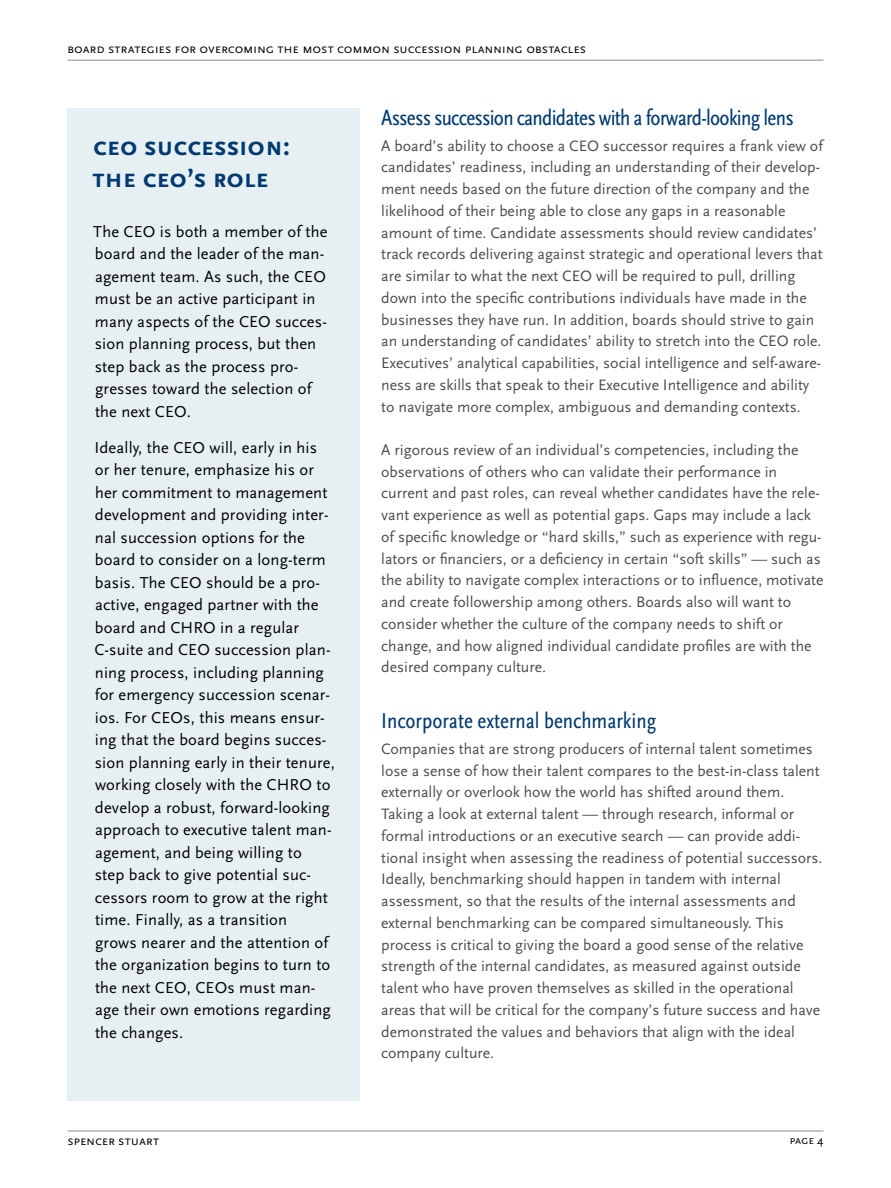
<style>
.page{position:relative;width:891px;height:1188px;background:#fff}
.page>*{position:absolute;margin:0;border:0;box-sizing:border-box;transform-origin:0 0}
.t1{font:700 27px/32.4px "Scala Sans Pro";color:#003a70}
.t2{font:condensed 22.5px "Scala Sans Pro";letter-spacing:-.03em;color:#003a70}
.t3{font:condensed 22.5px "Scala Sans Pro";color:#003a70}
.t4{font:16.5px/22.5px "Scala Sans Pro";letter-spacing:.01em;color:#000}
.t5{font:15.75px/21.8px "Scala Sans Pro";color:#4d4d4f}
.t6{font:13.5px "Scala Sans Pro";letter-spacing:-.01em;color:#000}
.t7{font:12px "Scala Sans Pro";color:#000}
</style>
<div class="page">
<hr style="left:68px;top:60px;width:756px;height:1px;background:#8a8c8e">
<hr style="left:68px;top:1131px;width:756px;height:1px;background:#8a8c8e">
<div style="left:68px;top:108px;width:292px;height:992px;background:#e6f0f3"></div>
<p class="t6" style="left:68px;top:41px;width:519px">Board Strategies for Overcoming the M ost Common Succession Planning Obstacles</p>
<h1 class="t1" style="left:93px;top:130px;width:199px">ceo succession: the ceo’s role</h1>
<p class="t4" style="left:93px;top:220px;width:236px">The CEO is both a member of the board and the leader of the man&shy;agement team. As such, the CEO must be an active participant in many aspects of the CEO succes&shy;sion planning process, but then step back as the process pro&shy;gresses toward the selection of the next CEO.</p>
<p class="t4" style="left:94px;top:436px;width:242px">Ideally, the CEO will, early in his or her tenure, emphasize his or her commitment to management development and providing inter&shy;nal succession options for the board to consider on a long-term basis. The CEO should be a pro&shy;active, engaged partner with the board and CHRO in a regular<br>C-suite and CEO succession plan&shy;ning process, including planning for emergency succession scenar&shy;ios. For CEOs, this means ensur&shy;ing that the board begins succes&shy;sion planning early in their tenure, working closely with the CHRO to develop a robust, forward-looking approach to executive talent man&shy;agement, and being willing to step back to give potential suc&shy;cessors room to grow at the right time. Finally, as a transition<br>grows nearer and the attention of the organization begins to turn to the next CEO, CEOs must man&shy;age their own emotions regarding the changes.</p>
<h2 class="t2" style="left:381px;top:104px;width:414px">Assess succession candidates with a forward-looking lens</h2>
<p class="t5" style="left:381px;top:135px;width:443px">A board’s ability to choose a CEO successor requires a frank view of candidates’ readiness, including an understanding of their develop&shy;ment needs based on the future direction of the company and the likelihood of their being able to close any gaps in a reasonable amount of time. Candidate assessments should review candidates’ track records delivering against strategic and operational levers that are similar to what the next CEO will be required to pull, drilling down into the specific contributions individuals have made in the businesses they have run. In addition, boards should strive to gain an understanding of candidates’ ability to stretch into the CEO role.<br>Executives’ analytical capabilities, social intelligence and self-aware&shy;ness are skills that speak to their Executive Intelligence and ability to navigate more complex, ambiguous and demanding contexts.</p>
<p class="t5" style="left:381px;top:439px;width:444px">A rigorous review of an individual’s competencies, including the observations of others who can validate their performance in current and past roles, can reveal whether candidates have the rele&shy;vant experience as well as potential gaps. Gaps may include a lack of specific knowledge or “hard skills,” such as experience with regu&shy;lators or financiers, or a deficiency in certain “soft skills” — such as the ability to navigate complex interactions or to influence, motivate and create followership among others. Boards also will want to consider whether the culture of the company needs to shift or change, and how aligned individual candidate profiles are with the desired company culture.</p>
<h2 class="t3" style="left:381px;top:707px;width:277px">Incorporate external benchmarking</h2>
<p class="t5" style="left:381px;top:738px;width:443px">Companies that are strong producers of internal talent sometimes lose a sense of how their talent compares to the best-in-class talent externally or overlook how the world has shifted around them.<br>Taking a look at external talent — through research, informal or formal introductions or an executive search — can provide addi&shy;tional insight when assessing the readiness of potential successors.<br>Ideally, benchmarking should happen in tandem with internal assessment, so that the results of the internal assessments and external benchmarking can be compared simultaneously. This process is critical to giving the board a good sense of the relative strength of the internal candidates, as measured against outside talent who have proven themselves as skilled in the operational areas that will be critical for the company’s future success and have demonstrated the values and behaviors that align with the ideal company culture.</p>
<p class="t6" style="left:68px;top:1133px;width:93px">Spencer Stuart</p>
<p class="t7" style="left:789px;top:1133px;width:36px">page 4</p>
</div>
